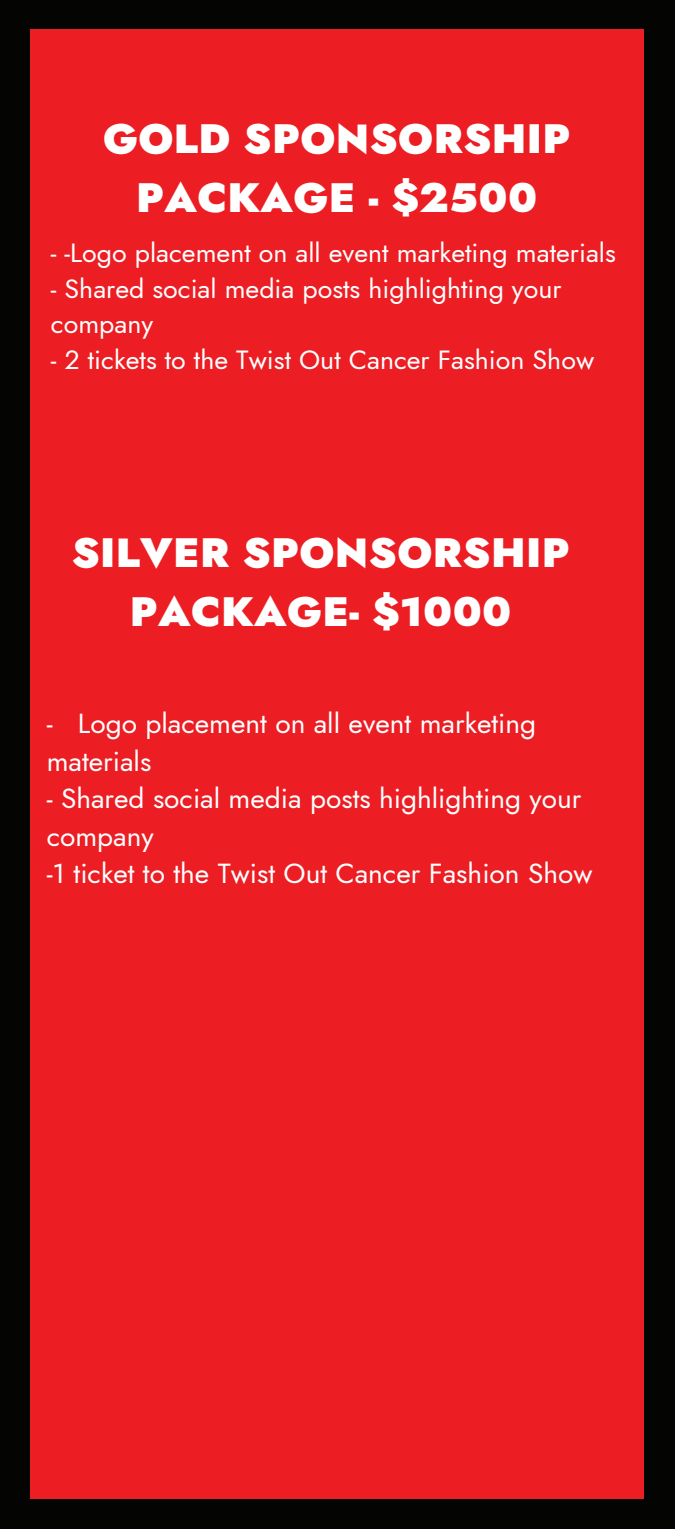
<style>
.page{position:relative;width:675px;height:1530px;background:#fff}
.page>*{position:absolute;margin:0;border:0;box-sizing:border-box;transform-origin:0 0}
.t1{font:900 41px/58.5px "Jost";letter-spacing:.01em;color:#fff;text-align:center}
.t2{font:27.5px/37.5px "Jost";color:#fff}
.t3{font:26.25px/35.5px "Jost";color:#fff}
</style>
<div class="page">
<div style="left:0;top:0;width:675px;height:1529px;background:#040503"></div>
<div style="left:30px;top:29px;width:614px;height:1470px;background:#ec1d23"></div>
<h1 class="t1" style="left:103px;top:109px;width:469px">GOLD SPONSORSHIP<br>PACKAGE - $2500</h1>
<p class="t3" style="left:51px;top:236px;width:566px">- -Logo placement on all event marketing materials</p>
<p class="t3" style="left:51px;top:271px;width:512px">- Shared social media posts highlighting your company</p>
<p class="t3" style="left:51px;top:342px;width:545px">- 2 tickets to the Twist Out Cancer Fashion Show</p>
<h1 class="t1" style="left:72px;top:524px;width:499px">SILVER SPONSORSHIP<br>PACKAGE- $1000</h1>
<p class="t2" style="left:47px;top:705px;width:491px">- Logo placement on all event marketing materials</p>
<p class="t2" style="left:47px;top:780px;width:547px">- Shared social media posts highlighting your company<br>-1 ticket to the Twist Out Cancer Fashion Show</p>
</div>
